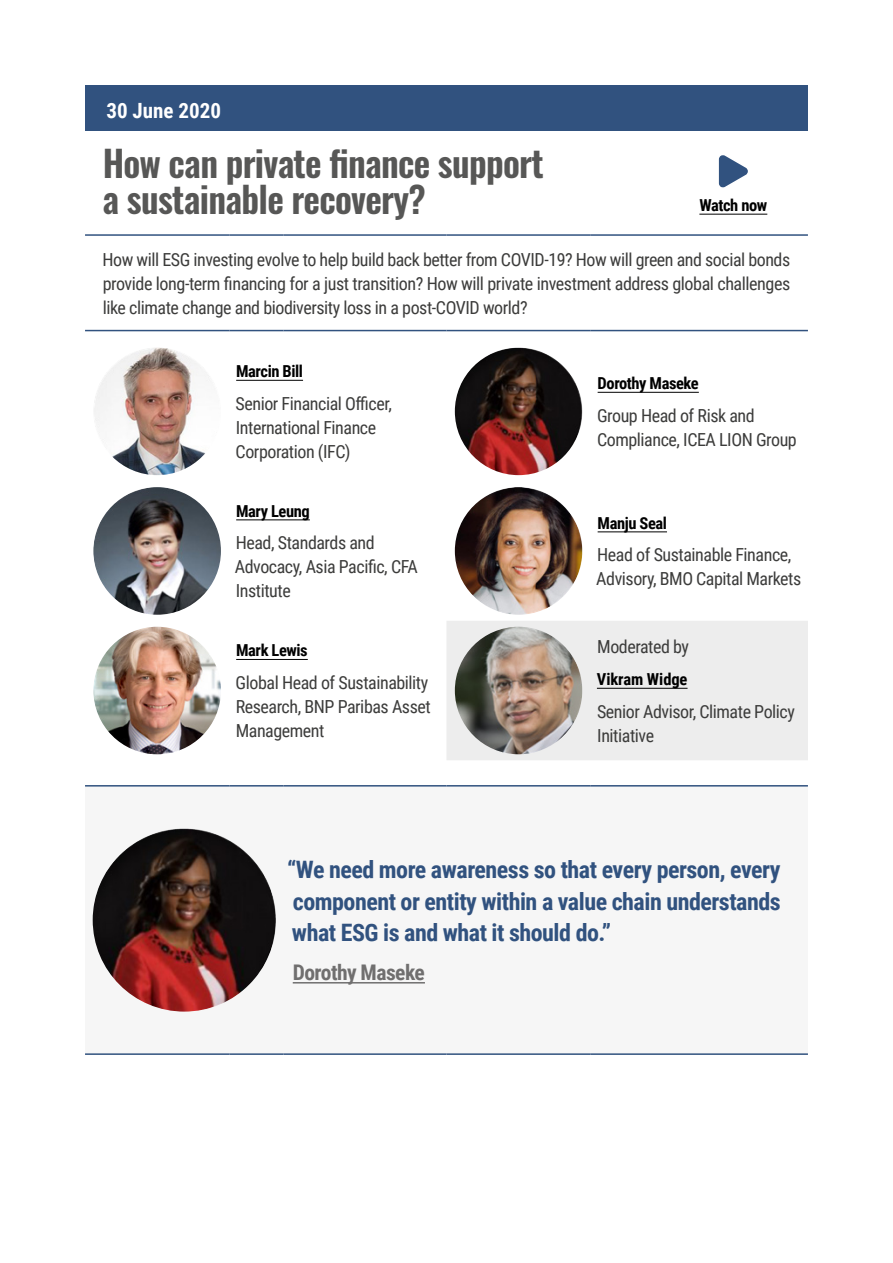
<style>
.page{position:relative;width:893px;height:1263px;background:#fff}
.page>*{position:absolute;margin:0;border:0;box-sizing:border-box;transform-origin:0 0}
.t1{font:600 36px/36px "Oswald";letter-spacing:-.02em;color:#575756}
.t2{font:700 24px/31.5px "Roboto Condensed";letter-spacing:-.02em;color:#31527f;text-align:justify}
.t3{font:700 21.6px "Roboto Condensed";letter-spacing:-.025em;color:#706f6f}
.t4{font:700 21px "Roboto Condensed";color:#fff}
.t5{font:18px/24px "Roboto Condensed";letter-spacing:-.025em;color:#3c3c3b}
.t6{font:700 16.5px "Roboto Condensed";letter-spacing:-.025em;color:#000}
.t7{font:700 16.5px "Roboto Condensed";letter-spacing:-.005em;color:#000}
</style>
<div class="page">
<div style="left:85px;top:85px;width:723px;height:46px;background:#31527f"></div>
<div style="left:447px;top:621px;width:361px;height:139px;background:#ededed"></div>
<div style="left:85px;top:786px;width:723px;height:226px;background:#f6f6f6"></div>
<hr style="left:85px;top:234px;width:144px;height:2px;background:#31527f">
<hr style="left:229px;top:234px;width:55px;height:2px;background:#31527f">
<hr style="left:284px;top:234px;width:162px;height:2px;background:#31527f">
<hr style="left:446px;top:234px;width:145px;height:2px;background:#31527f">
<hr style="left:591px;top:234px;width:217px;height:2px;background:#31527f">
<hr style="left:85px;top:330px;width:144px;height:1px;background:#31527f">
<hr style="left:229px;top:330px;width:55px;height:1px;background:#31527f">
<hr style="left:284px;top:330px;width:162px;height:1px;background:#31527f">
<hr style="left:446px;top:330px;width:145px;height:1px;background:#31527f">
<hr style="left:591px;top:330px;width:217px;height:1px;background:#31527f">
<hr style="left:85px;top:785px;width:144px;height:1px;background:#31527f">
<hr style="left:229px;top:785px;width:55px;height:1px;background:#31527f">
<hr style="left:284px;top:785px;width:162px;height:1px;background:#31527f">
<hr style="left:446px;top:785px;width:145px;height:1px;background:#31527f">
<hr style="left:591px;top:785px;width:217px;height:1px;background:#31527f">
<hr style="left:85px;top:1053px;width:144px;height:2px;background:#31527f">
<hr style="left:229px;top:1053px;width:55px;height:2px;background:#31527f">
<hr style="left:284px;top:1053px;width:162px;height:2px;background:#31527f">
<hr style="left:446px;top:1053px;width:145px;height:2px;background:#31527f">
<hr style="left:591px;top:1053px;width:217px;height:2px;background:#31527f">
<hr style="left:699px;top:214px;width:68px;height:1px;background:#000">
<svg style="left:718px;top:155px;width:30px;height:33px"></svg>
<img style="left:93px;top:348px;width:128px;height:127px;border-radius:64px">
<hr style="left:236px;top:380px;width:67px;height:1px;background:#000">
<img style="left:455px;top:348px;width:127px;height:127px;border-radius:64px">
<hr style="left:598px;top:392px;width:101px;height:1px;background:#000">
<img style="left:93px;top:487px;width:128px;height:128px;border-radius:64px">
<hr style="left:236px;top:519px;width:74px;height:1px;background:#000">
<img style="left:455px;top:487px;width:127px;height:128px;border-radius:64px">
<hr style="left:598px;top:531px;width:69px;height:1px;background:#000">
<img style="left:93px;top:627px;width:128px;height:127px;border-radius:64px">
<hr style="left:236px;top:659px;width:72px;height:1px;background:#000">
<img style="left:455px;top:627px;width:127px;height:127px;border-radius:64px">
<hr style="left:597px;top:688px;width:90px;height:1px;background:#000">
<img style="left:93px;top:828px;width:183px;height:183px;border-radius:92px">
<hr style="left:293px;top:982px;width:132px;height:1px;background:#706f6f">
<p class="t4" style="left:107px;top:96px;width:116px">30 June 2020</p>
<h1 class="t1" style="left:103px;top:147px;width:443px">How can private finance support a sustainable recovery?</h1>
<p class="t6" style="left:699px;top:194px;width:69px">Watch now</p>
<p class="t5" style="left:102px;top:246px;width:689px;text-align:justify">How will ESG investing evolve to help build back better from COVID-19? How will green and social bonds provide long-term financing for a just transition? How will private investment address global challenges like climate change and biodiversity loss in a post-COVID world?</p>
<p class="t6" style="left:236px;top:360px;width:68px">Marcin Bill</p>
<p class="t5" style="left:236px;top:391px;width:158px">Senior Financial Officer,<br>International Finance<br>Corporation (IFC)</p>
<p class="t6" style="left:236px;top:499px;width:75px">Mary Leung</p>
<p class="t5" style="left:235px;top:530px;width:185px">Head, Standards and<br>Advocacy, Asia Pacific, CFA<br>Institute</p>
<p class="t6" style="left:236px;top:639px;width:73px">Mark Lewis</p>
<p class="t5" style="left:236px;top:670px;width:197px">Global Head of Sustainability<br>Research, BNP Paribas Asset<br>Management</p>
<p class="t6" style="left:598px;top:372px;width:103px">Dorothy Maseke</p>
<p class="t5" style="left:597px;top:403px;width:201px">Group Head of Risk and<br>Compliance, ICEA LION Group</p>
<p class="t6" style="left:598px;top:511px;width:71px">Manju Seal</p>
<p class="t5" style="left:596px;top:542px;width:207px">Head of Sustainable Finance,<br>Advisory, BMO Capital Markets</p>
<p class="t5" style="left:597px;top:634px;width:93px">Moderated by</p>
<p class="t7" style="left:597px;top:668px;width:92px">Vikram Widge</p>
<p class="t5" style="left:597px;top:699px;width:200px">Senior Advisor, Climate Policy<br>Initiative</p>
<h2 class="t2" style="left:287px;top:853px;width:495px">“We need more awareness so that every person, every component or entity within a value chain understands what ESG is and what it should do.”</h2>
<p class="t3" style="left:293px;top:957px;width:134px">Dorothy Maseke</p>
</div>
